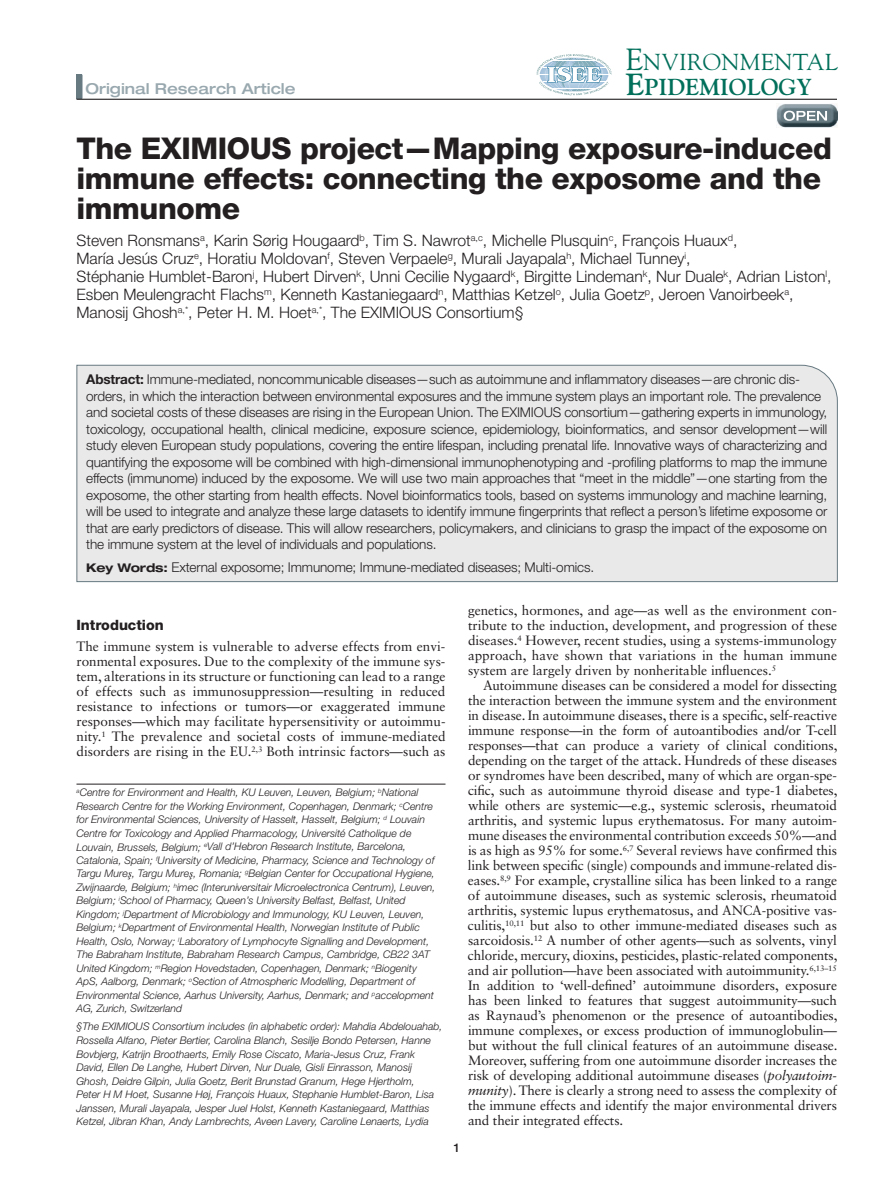
<style>
.page{position:relative;width:891px;height:1188px;background:#fff}
.page>*{position:absolute;margin:0;border:0;box-sizing:border-box;transform-origin:0 0}
.t1{font:800 30px/30px "Helvetica Neue LT Std";letter-spacing:-.015em;color:#231f20}
.t2{font:22.95px/25.2px "Goudy";letter-spacing:.01em;color:#016f5a}
.t3{font:300 15.75px/18px "Helvetica Neue LT Std";color:#231f20}
.t4{font:500 expanded 15px "Helvetica Neue LT Std";color:#98a8ae}
.t5{font:800 14.25px "Helvetica Neue LT Std";color:#231f20}
.t6{font:13.5px/15px "Sabon LT Std";color:#231f20;text-align:justify}
.t7{font:300 13.5px/16.5px "Helvetica Neue LT Std";letter-spacing:-.01em;color:#231f20}
.t8{font:500 12px "Helvetica Neue LT Std";color:#231f20}
.t9{font:italic 300 10.5px/13.5px "Helvetica Neue LT Std";color:#231f20}
.s1{font-size:30.45px}
.s2{font-weight:700;font-size:30.45px}
.s3{font-weight:700}
.s4{font-weight:700;font-stretch:expanded;font-size:12px}
.s5{font-family:"Gandhari Unicode";font-weight:400}
.s6{font-style:italic}
</style>
<div class="page">
<div style="left:76px;top:74px;width:6px;height:25px;background:#677981"></div>
<hr style="left:76px;top:99px;width:761px;height:1px;background:#231f20">
<img style="left:776px;top:104px;width:61px;height:24px">
<svg style="left:784px;top:111px;width:43px;height:10px"></svg>
<svg style="left:536px;top:54px;width:76px;height:41px"></svg>
<hr style="left:76px;top:784px;width:370px;height:1px;background:#231f20">
<div style="left:76px;top:364px;width:762px;height:218px;background:#e9e9e9"></div>
<p class="t4" style="left:86px;top:80px;width:212px">Original Research Article</p>
<h2 class="t2" style="left:626px;top:49px;width:214px"><span class="s1">E</span>NVIRONMENTAL<br><span class="s2">E</span><span class="s3">PIDEMIOLOGY</span></h2>
<h1 class="t1" style="left:76px;top:134px;width:757px">The EXIMIOUS project—Mapping exposure-induced immune effects: connecting the exposome and the immunome</h1>
<p class="t3" style="left:76px;top:231px;width:757px">Steven Ronsmans<sup>a</sup>, Karin Sørig Hougaard<sup>b</sup>, Tim S. Nawrot<sup>a,c</sup>, Michelle Plusquin<sup>c</sup>, François Huaux<sup>d</sup>,<br>María Jesús Cruz<sup>e</sup>, Horatiu Moldovan<sup>f</sup>, Steven Verpaele<sup>g</sup>, Murali Jayapala<sup>h</sup>, Michael Tunney<sup>i</sup>,<br>Stéphanie Humblet-Baron<sup>j</sup>, Hubert Dirven<sup>k</sup>, Unni Cecilie Nygaard<sup>k</sup>, Birgitte Lindeman<sup>k</sup>, Nur Duale<sup>k</sup>, Adrian Liston<sup>l</sup>, Esben Meulengracht Flachs<sup>m</sup>, Kenneth Kastaniegaard<sup>n</sup>, Matthias Ketzel<sup>o</sup>, Julia Goetz<sup>p</sup>, Jeroen Vanoirbeek<sup>a</sup>, Manosij Ghosh<sup>a,*</sup>, Peter H. M. Hoet<sup>a,*</sup>, The EXIMIOUS Consortium§</p>
<p class="t7" style="left:86px;top:371px;width:743px"><span class="s3">Abstract:</span> Immune-mediated, noncommunicable diseases—such as autoimmune and inflammatory diseases—are chronic dis&shy;orders, in which the interaction between environmental exposures and the immune system plays an important role. The prevalence and societal costs of these diseases are rising in the European Union. The EXIMIOUS consortium—gathering experts in immunology, toxicology, occupational health, clinical medicine, exposure science, epidemiology, bioinformatics, and sensor development—will study eleven European study populations, covering the entire lifespan, including prenatal life. Innovative ways of characterizing and quantifying the exposome will be combined with high-dimensional immunophenotyping and -profiling platforms to map the immune effects (immunome) induced by the exposome. We will use two main approaches that “meet in the middle”—one starting from the exposome, the other starting from health effects. Novel bioinformatics tools, based on systems immunology and machine learning, will be used to integrate and analyze these large datasets to identify immune fingerprints that reflect a person’s lifetime exposome or that are early predictors of disease. This will allow researchers, policymakers, and clinicians to grasp the impact of the exposome on the immune system at the level of individuals and populations.</p>
<p class="t7" style="left:86px;top:558px;width:509px"><span class="s4">Key Words:</span> External exposome; Immunome; Immune-mediated diseases; Multi-omics.</p>
<p class="t5" style="left:76px;top:617px;width:89px">Introduction</p>
<p class="t6" style="left:76px;top:639px;width:371px">The immune system is vulnerable to adverse effects from envi&shy;ronmental exposures. Due to the complexity of the immune sys&shy;tem, alterations in its structure or functioning can lead to a range of effects such as immunosuppression—resulting in reduced resistance to infections or tumors—or exaggerated immune responses—which may facilitate hypersensitivity or autoimmu&shy;nity.<sup>1</sup> The prevalence and societal costs of immune-mediated disorders are rising in the EU.<sup>2,3</sup> Both intrinsic factors—such as</p>
<p class="t9" style="left:76px;top:786px;width:361px"><sup>a</sup>Centre for Environment and Health, KU Leuven, Leuven, Belgium; <sup>b</sup>National Research Centre for the Working Environment, Copenhagen, Denmark; <sup>c</sup>Centre for Environmental Sciences, University of Hasselt, Hasselt, Belgium; <sup>d</sup> Louvain Centre for Toxicology and Applied Pharmacology, Université Catholique de Louvain, Brussels, Belgium; <sup>e</sup>Vall d’Hebron Research Institute, Barcelona, Catalonia, Spain; <sup>f</sup>University of Medicine, Pharmacy, Science and Technology of Targu Mure<span class="s5">ş</span>, Targu Mure<span class="s5">ş</span>, Romania; <sup>g</sup>Belgian Center for Occupational Hygiene, Zwijnaarde, Belgium; <sup>h</sup>imec (Interuniversitair Microelectronica Centrum), Leuven, Belgium; <sup>i</sup>School of Pharmacy, Queen’s University Belfast, Belfast, United Kingdom; <sup>j</sup>Department of Microbiology and Immunology, KU Leuven, Leuven, Belgium; <sup>k</sup>Department of Environmental Health, Norwegian Institute of Public Health, Oslo, Norway; <sup>l</sup>Laboratory of Lymphocyte Signalling and Development, The Babraham Institute, Babraham Research Campus, Cambridge, CB22 3AT United Kingdom; <sup>m</sup>Region Hovedstaden, Copenhagen, Denmark; <sup>n</sup>Biogenity ApS, Aalborg, Denmark; <sup>o</sup>Section of Atmospheric Modelling, Department of Environmental Science, Aarhus University, Aarhus, Denmark; and <sup>p</sup>accelopment AG, Zurich, Switzerland</p>
<p class="t9" style="left:77px;top:1020px;width:368px">§The EXIMIOUS Consortium includes (in alphabetic order): Mahdia Abdelouahab, Rossella Alfano, Pieter Bertier, Carolina Blanch, Sesilje Bondo Petersen, Hanne Bovbjerg, Katrijn Broothaerts, Emily Rose Ciscato, Maria-Jesus Cruz, Frank David, Ellen De Langhe, Hubert Dirven, Nur Duale, Gisli Einrasson, Manosij Ghosh, Deidre Gilpin, Julia Goetz, Berit Brunstad Granum, Hege Hjertholm,<br>Peter H M Hoet, Susanne Høj, François Huaux, Stephanie Humblet-Baron, Lisa Janssen, Murali Jayapala, Jesper Juel Holst, Kenneth Kastaniegaard, Matthias Ketzel, Jibran Khan, Andy Lambrechts, Aveen Lavery, Caroline Lenaerts, Lydia</p>
<p class="t8" style="left:453px;top:1140px;width:8px">1</p>
<p class="t6" style="left:468px;top:603px;width:371px">genetics, hormones, and age—as well as the environment con&shy;tribute to the induction, development, and progression of these diseases.<sup>4</sup> However, recent studies, using a systems-immunology approach, have shown that variations in the human immune system are largely driven by nonheritable influences.<sup>5</sup></p>
<p class="t6" style="left:468px;top:678px;width:371px;text-indent:15px">Autoimmune diseases can be considered a model for dissecting the interaction between the immune system and the environment in disease. In autoimmune diseases, there is a specific, self-reactive immune response—in the form of autoantibodies and/or T-cell responses—that can produce a variety of clinical conditions, depending on the target of the attack. Hundreds of these diseases or syndromes have been described, many of which are organ-spe&shy;cific, such as autoimmune thyroid disease and type-1 diabetes, while others are systemic—e.g., systemic sclerosis, rheumatoid arthritis, and systemic lupus erythematosus. For many autoim&shy;mune diseases the environmental contribution exceeds 50%—and is as high as 95% for some.<sup>6,7</sup> Several reviews have confirmed this link between specific (single) compounds and immune-related dis&shy;eases.<sup>8,9</sup> For example, crystalline silica has been linked to a range of autoimmune diseases, such as systemic sclerosis, rheumatoid arthritis, systemic lupus erythematosus, and ANCA-positive vas&shy;culitis,<sup>10,11</sup> but also to other immune-mediated diseases such as sarcoidosis.<sup>12</sup> A number of other agents—such as solvents, vinyl chloride, mercury, dioxins, pesticides, plastic-related components, and air pollution—have been associated with autoimmunity.<sup>6,13–15<br></sup>In addition to ‘well-defined’ autoimmune disorders, exposure has been linked to features that suggest autoimmunity—such as Raynaud’s phenomenon or the presence of autoantibodies, immune complexes, or excess production of immunoglobulin— but without the full clinical features of an autoimmune disease.<br>Moreover, suffering from one autoimmune disorder increases the risk of developing additional autoimmune diseases (<span class="s6">polyautoim&shy;munity</span>). There is clearly a strong need to assess the complexity of the immune effects and identify the major environmental drivers and their integrated effects.</p>
</div>
